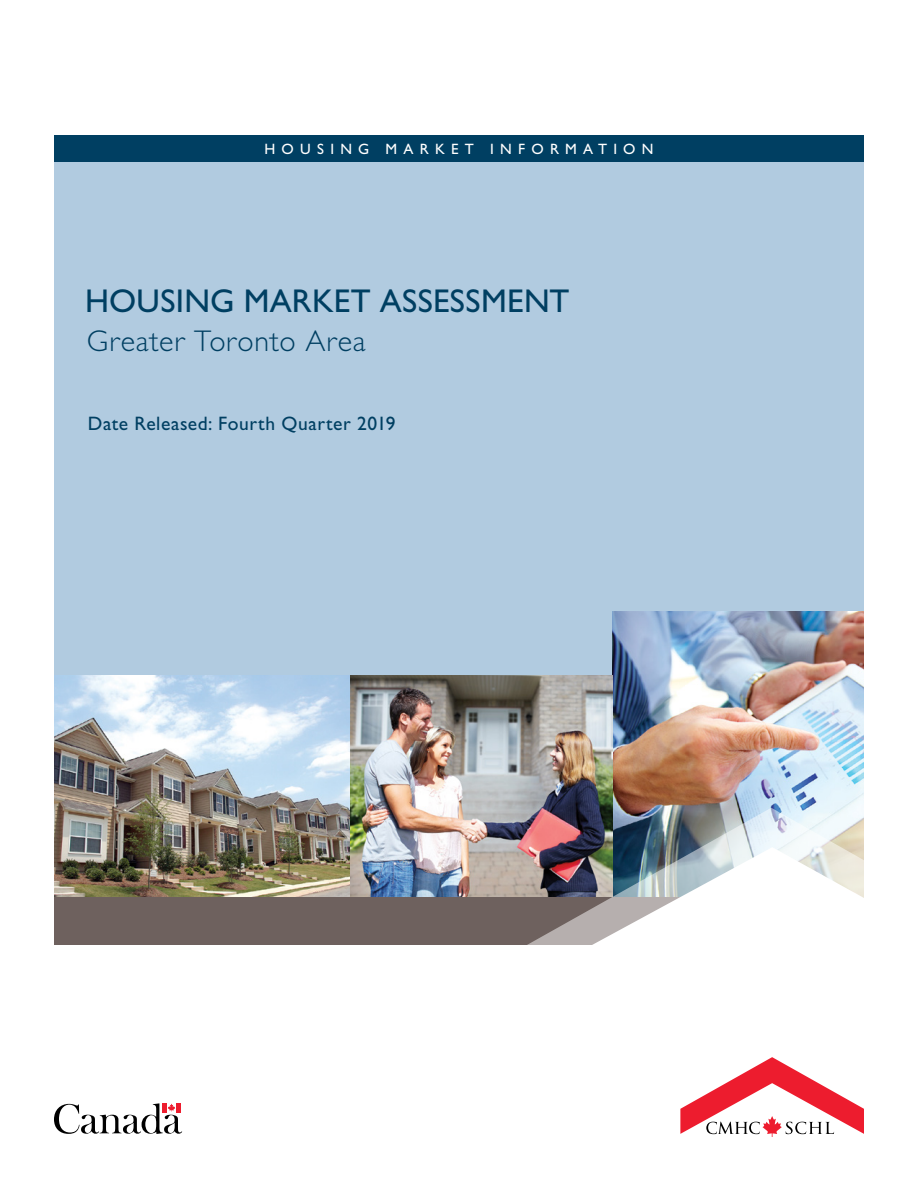
<style>
.page{position:relative;width:918px;height:1188px;background:#fff}
.page>*{position:absolute;margin:0;border:0;box-sizing:border-box;transform-origin:0 0}
.t1{font:33px "Gill Sans Std";letter-spacing:.01em;color:#003f62}
.t2{font:300 30px "Gill Sans Std";letter-spacing:.025em;color:#003f62}
.t3{font:19.5px "Gill Sans Std";letter-spacing:.03em;color:#003f62}
.t4{font:15px "Gill Sans Std";letter-spacing:.415em;color:#fff}
</style>
<div class="page">
<div style="left:54px;top:135px;width:810px;height:810px;background:#b1cbe0"></div>
<img style="left:612px;top:612px;width:252px;height:196px">
<div style="left:54px;top:135px;width:810px;height:27px;background:#003f62"></div>
<img style="left:54px;top:675px;width:558px;height:223px">
<svg style="left:54px;top:1103px;width:128px;height:31px"></svg>
<svg style="left:680px;top:1057px;width:184px;height:80px"></svg>
<div style="left:54px;top:898px;width:668px;height:47px;background:#6e615e"></div>
<img style="left:415px;top:808px;width:449px;height:137px">
<svg style="left:541px;top:847px;width:323px;height:98px;background:#c8c9cb"></svg>
<p class="t4" style="left:264px;top:140px;width:391px">HOUSING MARKET INFORMATION</p>
<h1 class="t1" style="left:85px;top:282px;width:486px">HOUSING MARKET ASSESSMENT</h1>
<h2 class="t2" style="left:87px;top:324px;width:280px">Greater Toronto Area</h2>
<p class="t3" style="left:88px;top:413px;width:309px">Date Released: Fourth Quarter 2019</p>
</div>
